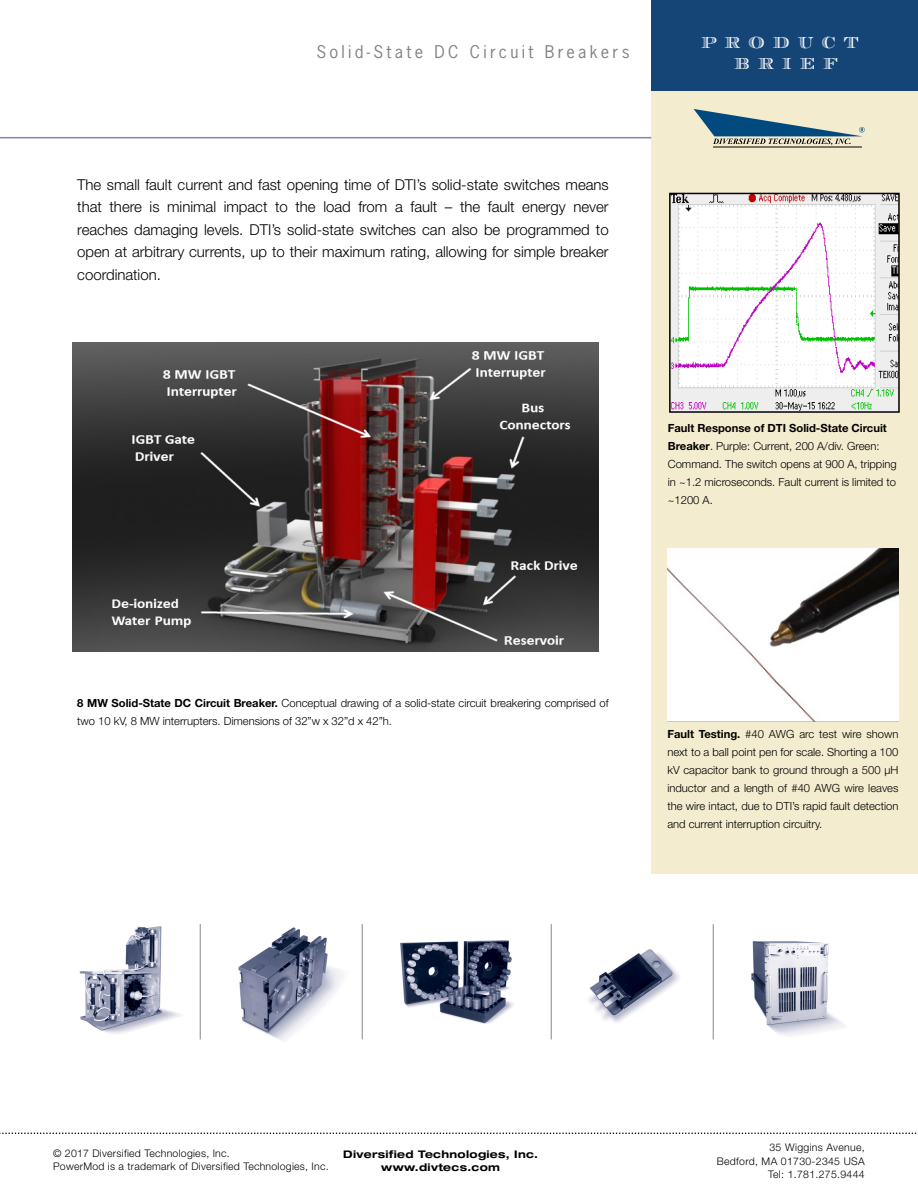
<style>
.page{position:relative;width:918px;height:1188px;background:#fff}
.page>*{position:absolute;margin:0;border:0;box-sizing:border-box;transform-origin:0 0}
.t1{font:16.5px "News Gothic Std";letter-spacing:.2em;color:#808285}
.t2{font:16.5px/21px "CAMPBELL";letter-spacing:.5em;color:#fff}
.t3{font:300 15px/22.5px "Helvetica Neue";color:#000;text-align:justify}
.t4{font:300 11.25px/18px "Helvetica Neue";color:#000}
.t5{font:300 10.5px/13.5px "Helvetica Neue";letter-spacing:.025em;color:#000}
.t6{font:700 expanded 10.5px/13.5px "Helvetica Neue";letter-spacing:.03em;color:#000;text-align:center}
.s1{font-weight:700}
</style>
<div class="page">
<div style="left:651px;top:0;width:267px;height:873px;background:#f3eccf"></div>
<hr style="left:0;top:137px;width:651px;height:1px;background:#8088a9">
<hr style="left:713px;top:147px;width:149px;height:1px;background:#000">
<svg style="left:694px;top:109px;width:171px;height:36px"></svg>
<img style="left:79px;top:924px;width:766px;height:117px">
<hr style="left:200px;top:924px;width:1px;height:115px;background:#939598">
<hr style="left:362px;top:924px;width:1px;height:115px;background:#939598">
<hr style="left:551px;top:924px;width:1px;height:115px;background:#939598">
<hr style="left:713px;top:924px;width:1px;height:115px;background:#939598">
<div style="left:651px;top:0;width:267px;height:91px;background:#144576"></div>
<svg style="left:0;top:1132px;width:917px;height:2px"></svg>
<img style="left:72px;top:342px;width:527px;height:309px">
<img style="left:667px;top:549px;width:231px;height:172px">
<img style="left:672px;top:196px;width:225px;height:214px">
<div style="left:669px;top:193px;width:231px;height:220px;border:2px solid #000"></div>
<h1 class="t1" style="left:316px;top:41px;width:315px">Solid-State DC Circuit Breakers</h1>
<h1 class="t2" style="left:734px;top:32px;width:126px;text-indent:-33px">PRODUCT<br>BRIEF</h1>
<p class="t3" style="left:77px;top:173px;width:533px">The small fault current and fast opening time of DTI’s solid-state switches means that there is minimal impact to the load from a fault – the fault energy never reaches damaging levels. DTI’s solid-state switches can also be programmed to open at arbitrary currents, up to their maximum rating, allowing for simple breaker coordination.</p>
<p class="t4" style="left:668px;top:418px;width:230px"><span class="s1">Fault Response of DTI Solid-State Circuit Breaker</span>. Purple: Current, 200 A/div. Green:<br>Command. The switch opens at 900 A, tripping in ~1.2 microseconds. Fault current is limited to ~1200 A.</p>
<p class="t4" style="left:77px;top:693px;width:533px"><span class="s1">8 MW Solid-State DC Circuit Breaker.</span> Conceptual drawing of a solid-state circuit breakering comprised of two 10 kV, 8 MW interrupters. Dimensions of 32”w x 32”d x 42”h.</p>
<p class="t4" style="left:667px;top:725px;width:232px;text-align:justify"><span class="s1">Fault Testing.</span> #40 AWG arc test wire shown next to a ball point pen for scale. Shorting a 100 kV capacitor bank to ground through a 500 µH inductor and a length of #40 AWG wire leaves the wire intact, due to DTI’s rapid fault detection and current interruption circuitry.</p>
<p class="t5" style="left:53px;top:1146px;width:277px">© 2017 Diversified Technologies, Inc.<br>PowerMod is a trademark of Diversified Technologies, Inc.</p>
<p class="t5" style="left:717px;top:1141px;width:149px;text-align:right">35 Wiggins Avenue,<br>Bedford, MA 01730-2345 USA<br>Tel: 1.781.275.9444</p>
<p class="t6" style="left:343px;top:1147px;width:196px">Diversified Technologies, Inc. www.divtecs.com</p>
</div>
